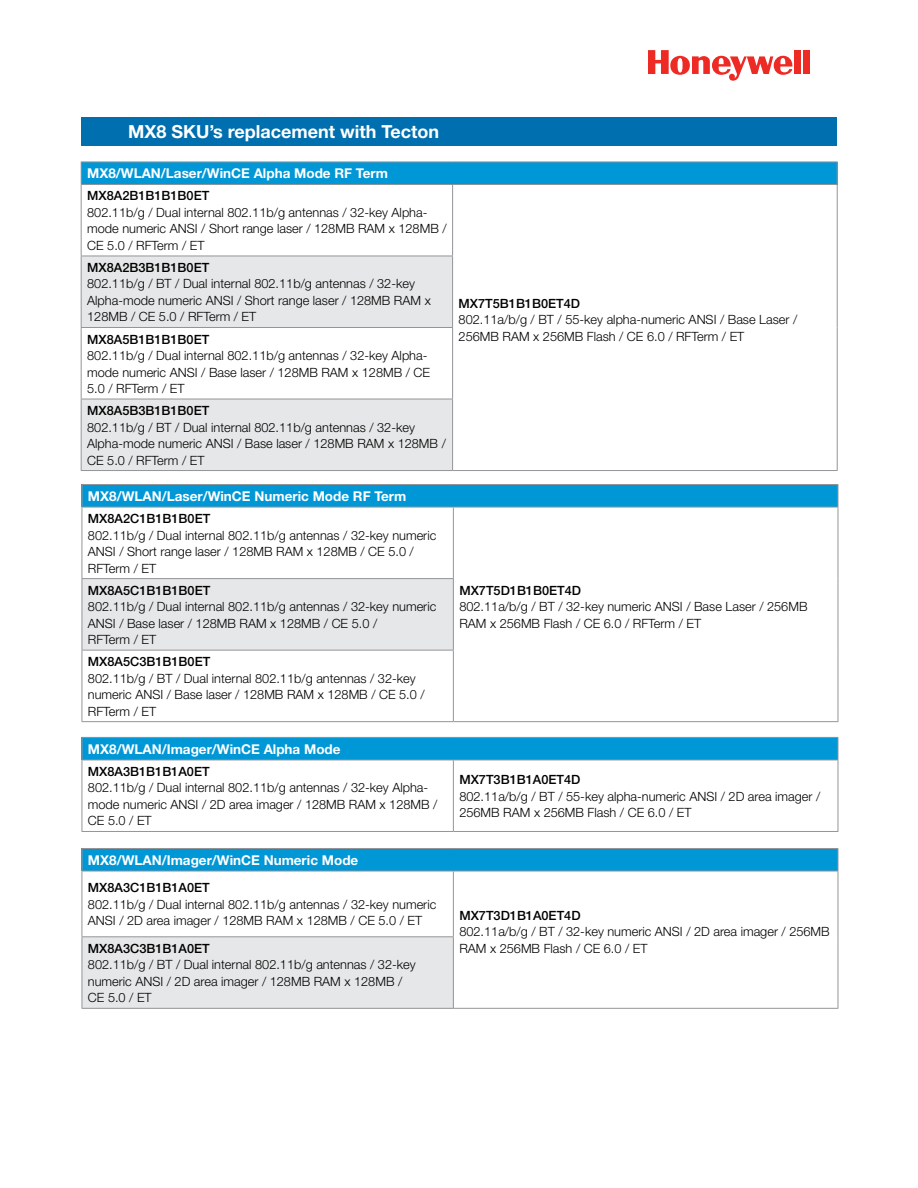
<style>
.page{position:relative;width:918px;height:1188px;background:#fff}
.page>*{position:absolute;margin:0;border:0;box-sizing:border-box;transform-origin:0 0}
.t1{font:700 18px "Helvetica Neue";color:#fff}
.t2{font:700 13.5px "Helvetica Neue";color:#fff}
.t3{font:300 12.75px/16.5px "Helvetica Neue";color:#000}
.t4{font:500 12.75px "Helvetica Neue";color:#000}
</style>
<div class="page">
<div style="left:82px;top:117px;width:755px;height:29px;background:#006faf"></div>
<div style="left:794px;top:50px;width:7px;height:24px;background:#ee2a24"></div>
<div style="left:803px;top:50px;width:7px;height:24px;background:#ee2a24"></div>
<svg style="left:648px;top:50px;width:145px;height:31px"></svg>
<div style="left:81px;top:162px;width:756px;height:22px;background:#0097d7"></div>
<svg style="left:82px;top:257px;width:370px;height:213px;fill:#e6e7e8"></svg>
<hr style="left:81px;top:162px;width:372px;height:1px;background:#939598">
<svg style="left:81px;top:162px;width:1px;height:22px"></svg>
<hr style="left:453px;top:162px;width:385px;height:1px;background:#939598">
<svg style="left:837px;top:162px;width:1px;height:22px"></svg>
<hr style="left:81px;top:184px;width:372px;height:1px;background:#939598">
<hr style="left:81px;top:185px;width:1px;height:71px;background:#939598">
<hr style="left:453px;top:184px;width:385px;height:1px;background:#939598">
<hr style="left:452px;top:185px;width:1px;height:71px;background:#939598">
<hr style="left:837px;top:185px;width:1px;height:71px;background:#939598">
<hr style="left:81px;top:256px;width:372px;height:1px;background:#939598">
<hr style="left:81px;top:256px;width:1px;height:71px;background:#939598">
<hr style="left:452px;top:256px;width:1px;height:71px;background:#939598">
<hr style="left:837px;top:256px;width:1px;height:71px;background:#939598">
<hr style="left:81px;top:327px;width:372px;height:1px;background:#939598">
<hr style="left:81px;top:328px;width:1px;height:71px;background:#939598">
<hr style="left:452px;top:328px;width:1px;height:71px;background:#939598">
<hr style="left:837px;top:327px;width:1px;height:72px;background:#939598">
<hr style="left:81px;top:399px;width:372px;height:1px;background:#939598">
<hr style="left:81px;top:399px;width:1px;height:71px;background:#939598">
<hr style="left:452px;top:399px;width:1px;height:71px;background:#939598">
<hr style="left:837px;top:399px;width:1px;height:71px;background:#939598">
<hr style="left:81px;top:470px;width:372px;height:1px;background:#939598">
<hr style="left:453px;top:470px;width:385px;height:1px;background:#939598">
<div style="left:82px;top:485px;width:756px;height:22px;background:#0097d7"></div>
<div style="left:82px;top:579px;width:371px;height:71px;background:#e6e7e8"></div>
<hr style="left:82px;top:484px;width:371px;height:1px;background:#939598">
<svg style="left:82px;top:485px;width:1px;height:22px"></svg>
<hr style="left:453px;top:484px;width:385px;height:1px;background:#939598">
<svg style="left:838px;top:485px;width:1px;height:22px"></svg>
<hr style="left:82px;top:507px;width:371px;height:1px;background:#939598">
<hr style="left:82px;top:507px;width:1px;height:71px;background:#939598">
<hr style="left:453px;top:507px;width:385px;height:1px;background:#939598">
<hr style="left:453px;top:507px;width:1px;height:71px;background:#939598">
<hr style="left:838px;top:507px;width:1px;height:72px;background:#939598">
<hr style="left:82px;top:578px;width:372px;height:1px;background:#939598">
<hr style="left:82px;top:579px;width:1px;height:71px;background:#939598">
<hr style="left:453px;top:579px;width:1px;height:71px;background:#939598">
<hr style="left:838px;top:579px;width:1px;height:71px;background:#939598">
<hr style="left:82px;top:650px;width:372px;height:1px;background:#939598">
<hr style="left:82px;top:651px;width:1px;height:70px;background:#939598">
<hr style="left:453px;top:651px;width:1px;height:70px;background:#939598">
<hr style="left:838px;top:650px;width:1px;height:71px;background:#939598">
<hr style="left:82px;top:721px;width:371px;height:1px;background:#939598">
<hr style="left:453px;top:721px;width:385px;height:1px;background:#939598">
<div style="left:82px;top:848px;width:756px;height:23px;background:#0097d7"></div>
<div style="left:82px;top:937px;width:371px;height:71px;background:#e6e7e8"></div>
<hr style="left:82px;top:848px;width:371px;height:1px;background:#939598">
<svg style="left:82px;top:849px;width:1px;height:22px"></svg>
<hr style="left:453px;top:848px;width:385px;height:1px;background:#939598">
<svg style="left:838px;top:849px;width:1px;height:22px"></svg>
<hr style="left:82px;top:871px;width:371px;height:1px;background:#939598">
<hr style="left:82px;top:871px;width:1px;height:65px;background:#939598">
<hr style="left:453px;top:871px;width:385px;height:1px;background:#939598">
<hr style="left:453px;top:871px;width:1px;height:65px;background:#939598">
<hr style="left:838px;top:871px;width:1px;height:66px;background:#939598">
<hr style="left:82px;top:936px;width:372px;height:1px;background:#939598">
<hr style="left:82px;top:937px;width:1px;height:71px;background:#939598">
<hr style="left:453px;top:937px;width:1px;height:71px;background:#939598">
<hr style="left:838px;top:937px;width:1px;height:71px;background:#939598">
<hr style="left:82px;top:1008px;width:371px;height:1px;background:#939598">
<hr style="left:453px;top:1008px;width:385px;height:1px;background:#939598">
<div style="left:82px;top:737px;width:756px;height:23px;background:#0097d7"></div>
<hr style="left:82px;top:737px;width:371px;height:1px;background:#939598">
<svg style="left:82px;top:738px;width:1px;height:22px"></svg>
<hr style="left:453px;top:737px;width:385px;height:1px;background:#939598">
<svg style="left:838px;top:738px;width:1px;height:22px"></svg>
<hr style="left:82px;top:760px;width:371px;height:1px;background:#939598">
<hr style="left:82px;top:760px;width:1px;height:71px;background:#939598">
<hr style="left:453px;top:760px;width:385px;height:1px;background:#939598">
<hr style="left:453px;top:760px;width:1px;height:71px;background:#939598">
<hr style="left:838px;top:760px;width:1px;height:71px;background:#939598">
<hr style="left:82px;top:831px;width:371px;height:1px;background:#939598">
<hr style="left:453px;top:831px;width:385px;height:1px;background:#939598">
<h1 class="t1" style="left:128px;top:121px;width:312px">MX8 SKU’s replacement with Tecton</h1>
<p class="t2" style="left:87px;top:165px;width:302px">MX8/WLAN/Laser/WinCE Alpha Mode RF Term</p>
<p class="t4" style="left:87px;top:188px;width:124px">MX8A2B1B1B1B0ET</p>
<p class="t3" style="left:87px;top:204px;width:361px">802.11b/g / Dual internal 802.11b/g antennas / 32-key Alpha&shy;mode numeric ANSI / Short range laser / 128MB RAM x 128MB /<br>CE 5.0 / RFTerm / ET</p>
<p class="t4" style="left:87px;top:260px;width:124px">MX8A2B3B1B1B0ET</p>
<p class="t3" style="left:87px;top:275px;width:345px">802.11b/g / BT / Dual internal 802.11b/g antennas / 32-key<br>Alpha-mode numeric ANSI / Short range laser / 128MB RAM x<br>128MB / CE 5.0 / RFTerm / ET</p>
<p class="t4" style="left:87px;top:331px;width:124px">MX8A5B1B1B1B0ET</p>
<p class="t3" style="left:87px;top:347px;width:344px">802.11b/g / Dual internal 802.11b/g antennas / 32-key Alpha&shy;mode numeric ANSI / Base laser / 128MB RAM x 128MB / CE<br>5.0 / RFTerm / ET</p>
<p class="t4" style="left:87px;top:403px;width:124px">MX8A5B3B1B1B0ET</p>
<p class="t3" style="left:87px;top:418px;width:360px">802.11b/g / BT / Dual internal 802.11b/g antennas / 32-key<br>Alpha-mode numeric ANSI / Base laser / 128MB RAM x 128MB /<br>CE 5.0 / RFTerm / ET</p>
<p class="t2" style="left:88px;top:488px;width:320px">MX8/WLAN/Laser/WinCE Numeric Mode RF Term</p>
<p class="t4" style="left:88px;top:511px;width:124px">MX8A2C1B1B1B0ET</p>
<p class="t3" style="left:88px;top:527px;width:350px">802.11b/g / Dual internal 802.11b/g antennas / 32-key numeric<br>ANSI / Short range laser / 128MB RAM x 128MB / CE 5.0 /<br>RFTerm / ET</p>
<p class="t4" style="left:88px;top:582px;width:124px">MX8A5C1B1B1B0ET</p>
<p class="t3" style="left:88px;top:598px;width:350px">802.11b/g / Dual internal 802.11b/g antennas / 32-key numeric<br>ANSI / Base laser / 128MB RAM x 128MB / CE 5.0 /<br>RFTerm / ET</p>
<p class="t4" style="left:88px;top:654px;width:124px">MX8A5C3B1B1B0ET</p>
<p class="t3" style="left:88px;top:670px;width:338px">802.11b/g / BT / Dual internal 802.11b/g antennas / 32-key numeric ANSI / Base laser / 128MB RAM x 128MB / CE 5.0 /<br>RFTerm / ET</p>
<p class="t2" style="left:88px;top:741px;width:254px">MX8/WLAN/Imager/WinCE Alpha Mode</p>
<p class="t4" style="left:88px;top:764px;width:123px">MX8A3B1B1B1A0ET</p>
<p class="t3" style="left:88px;top:779px;width:351px">802.11b/g / Dual internal 802.11b/g antennas / 32-key Alpha&shy;mode numeric ANSI / 2D area imager / 128MB RAM x 128MB /<br>CE 5.0 / ET</p>
<p class="t4" style="left:459px;top:296px;width:123px">MX7T5B1B1B0ET4D</p>
<p class="t3" style="left:459px;top:311px;width:340px">802.11a/b/g / BT / 55-key alpha-numeric ANSI / Base Laser /<br>256MB RAM x 256MB Flash / CE 6.0 / RFTerm / ET</p>
<p class="t4" style="left:459px;top:582px;width:123px">MX7T5D1B1B0ET4D</p>
<p class="t3" style="left:459px;top:598px;width:350px">802.11a/b/g / BT / 32-key numeric ANSI / Base Laser / 256MB<br>RAM x 256MB Flash / CE 6.0 / RFTerm / ET</p>
<p class="t4" style="left:459px;top:772px;width:122px">MX7T3B1B1A0ET4D</p>
<p class="t3" style="left:459px;top:788px;width:362px">802.11a/b/g / BT / 55-key alpha-numeric ANSI / 2D area imager /<br>256MB RAM x 256MB Flash / CE 6.0 / ET</p>
<p class="t2" style="left:88px;top:852px;width:272px">MX8/WLAN/Imager/WinCE Numeric Mode</p>
<p class="t4" style="left:88px;top:880px;width:123px">MX8A3C1B1B1A0ET</p>
<p class="t3" style="left:88px;top:896px;width:350px">802.11b/g / Dual internal 802.11b/g antennas / 32-key numeric<br>ANSI / 2D area imager / 128MB RAM x 128MB / CE 5.0 / ET</p>
<p class="t4" style="left:459px;top:908px;width:123px">MX7T3D1B1A0ET4D</p>
<p class="t3" style="left:459px;top:923px;width:372px">802.11a/b/g / BT / 32-key numeric ANSI / 2D area imager / 256MB</p>
<p class="t4" style="left:88px;top:941px;width:123px">MX8A3C3B1B1A0ET</p>
<p class="t3" style="left:459px;top:940px;width:190px">RAM x 256MB Flash / CE 6.0 / ET</p>
<p class="t3" style="left:88px;top:956px;width:329px">802.11b/g / BT / Dual internal 802.11b/g antennas / 32-key numeric ANSI / 2D area imager / 128MB RAM x 128MB /<br>CE 5.0 / ET</p>
</div>
